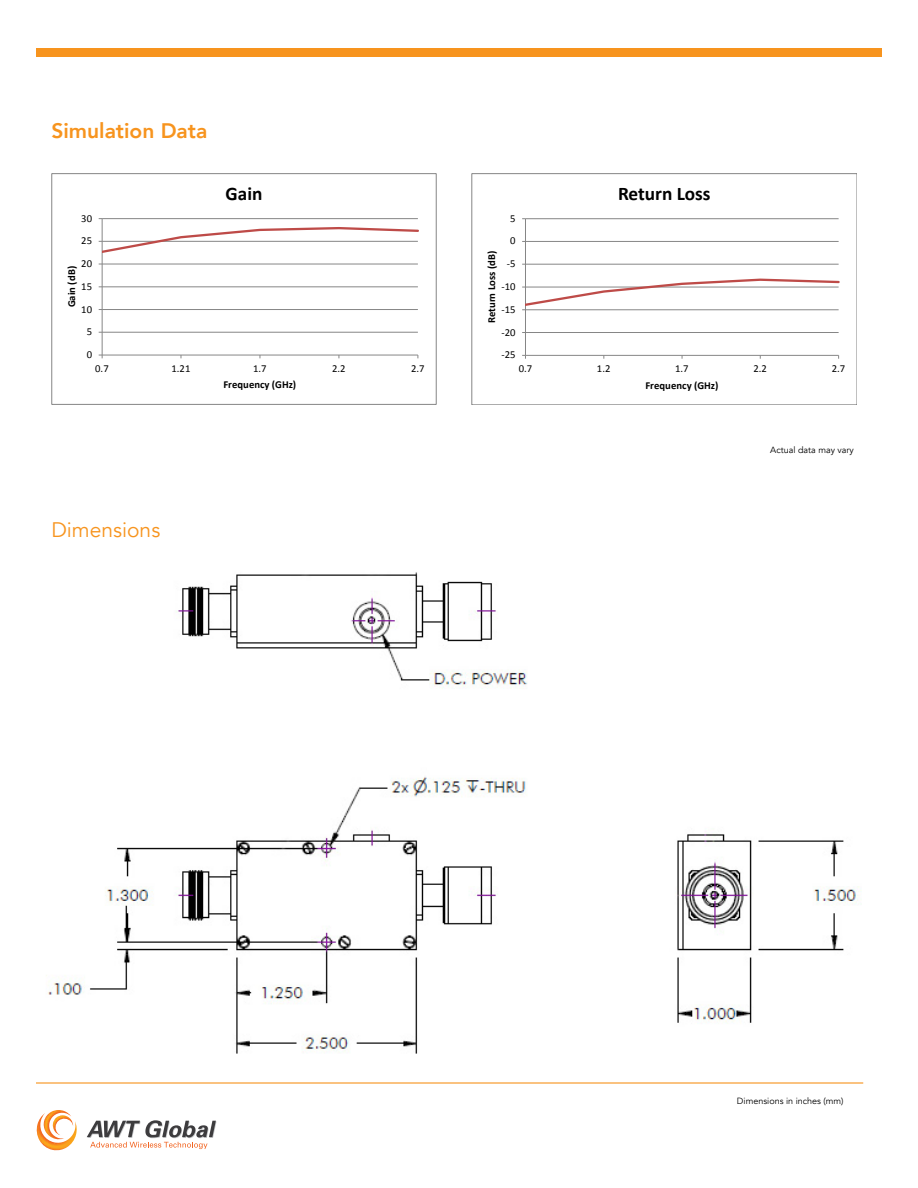
<style>
.page{position:relative;width:918px;height:1188px;background:#fff}
.page>*{position:absolute;margin:0;border:0;box-sizing:border-box;transform-origin:0 0}
.t1{font:800 21px "Avenir";color:#f7941e}
.t2{font:21px "Avenir";color:#f7941e}
.t3{font:700 19.2px "Calibri";color:#000}
.t4{font:10.65px "Calibri";color:#000}
.t5{font:700 10.65px "Calibri";letter-spacing:.005em;color:#000}
.t6{font:9px "Avenir";color:#000}
</style>
<div class="page">
<svg style="left:87px;top:1120px;width:130px;height:29px"></svg>
<svg style="left:36px;top:1110px;width:41px;height:40px"></svg>
<hr style="left:36px;top:1082px;width:827px;height:2px;background:#f7941e">
<div style="left:36px;top:48px;width:846px;height:9px;background:#f7941e"></div>
<hr style="left:102px;top:332px;width:316px;height:1px;background:#868686">
<hr style="left:102px;top:309px;width:316px;height:1px;background:#868686">
<hr style="left:102px;top:286px;width:316px;height:1px;background:#868686">
<hr style="left:102px;top:264px;width:316px;height:1px;background:#868686">
<hr style="left:102px;top:218px;width:316px;height:1px;background:#868686">
<hr style="left:102px;top:219px;width:1px;height:136px;background:#868686">
<hr style="left:102px;top:355px;width:316px;height:1px;background:#868686">
<svg style="left:99px;top:226px;width:320px;height:29px"></svg>
<div style="left:51px;top:173px;width:385px;height:232px;border:1px solid #868686"></div>
<img style="left:46px;top:572px;width:815px;height:482px">
<hr style="left:525px;top:332px;width:314px;height:1px;background:#868686">
<hr style="left:525px;top:264px;width:314px;height:1px;background:#868686">
<hr style="left:525px;top:241px;width:314px;height:1px;background:#868686">
<hr style="left:525px;top:218px;width:314px;height:1px;background:#868686">
<hr style="left:525px;top:219px;width:1px;height:136px;background:#868686">
<hr style="left:525px;top:355px;width:314px;height:1px;background:#868686">
<svg style="left:522px;top:278px;width:317px;height:32px"></svg>
<div style="left:471px;top:173px;width:386px;height:232px;border:1px solid #868686"></div>
<h1 class="t1" style="left:51px;top:112px;width:157px">Simulation Data</h1>
<h2 class="t3" style="left:226px;top:181px;width:38px">Gain</h2>
<h2 class="t3" style="left:618px;top:181px;width:94px">Return Loss</h2>
<p class="t4" style="left:81px;top:211px;width:12px">30</p>
<p class="t4" style="left:510px;top:211px;width:7px">5</p>
<p class="t4" style="left:81px;top:234px;width:12px">25</p>
<p class="t4" style="left:510px;top:234px;width:7px">0</p>
<p class="t4" style="left:81px;top:257px;width:12px">20</p>
<p class="t5" style="left:65px;top:307px;width:43px;rotate:-90deg">Gain (dB)</p>
<p class="t4" style="left:81px;top:280px;width:12px">15</p>
<p class="t4" style="left:81px;top:302px;width:12px">10</p>
<p class="t5" style="left:485px;top:323px;width:74px;rotate:-90deg">Return Loss (dB)</p>
<p class="t4" style="left:507px;top:257px;width:10px">-5</p>
<p class="t4" style="left:501px;top:280px;width:16px">-10</p>
<p class="t4" style="left:501px;top:303px;width:16px">-15</p>
<p class="t4" style="left:87px;top:325px;width:7px">5</p>
<p class="t4" style="left:501px;top:325px;width:16px">-20</p>
<p class="t4" style="left:87px;top:348px;width:7px">0</p>
<p class="t4" style="left:501px;top:348px;width:16px">-25</p>
<p class="t4" style="left:95px;top:362px;width:15px">0.7</p>
<p class="t4" style="left:172px;top:362px;width:20px">1.21</p>
<p class="t4" style="left:253px;top:362px;width:15px">1.7</p>
<p class="t4" style="left:332px;top:362px;width:15px">2.2</p>
<p class="t4" style="left:411px;top:362px;width:15px">2.7</p>
<p class="t4" style="left:519px;top:362px;width:15px">0.7</p>
<p class="t4" style="left:597px;top:362px;width:15px">1.2</p>
<p class="t4" style="left:675px;top:362px;width:15px">1.7</p>
<p class="t4" style="left:753px;top:362px;width:15px">2.2</p>
<p class="t4" style="left:832px;top:362px;width:15px">2.7</p>
<p class="t5" style="left:223px;top:378px;width:74px">Frequency (GHz)</p>
<p class="t5" style="left:645px;top:378px;width:75px">Frequency (GHz)</p>
<p class="t6" style="left:770px;top:445px;width:85px">Actual data may vary</p>
<h1 class="t2" style="left:51px;top:517px;width:110px">Dimensions</h1>
<p class="t6" style="left:737px;top:1096px;width:108px">Dimensions in inches (mm)</p>
</div>
